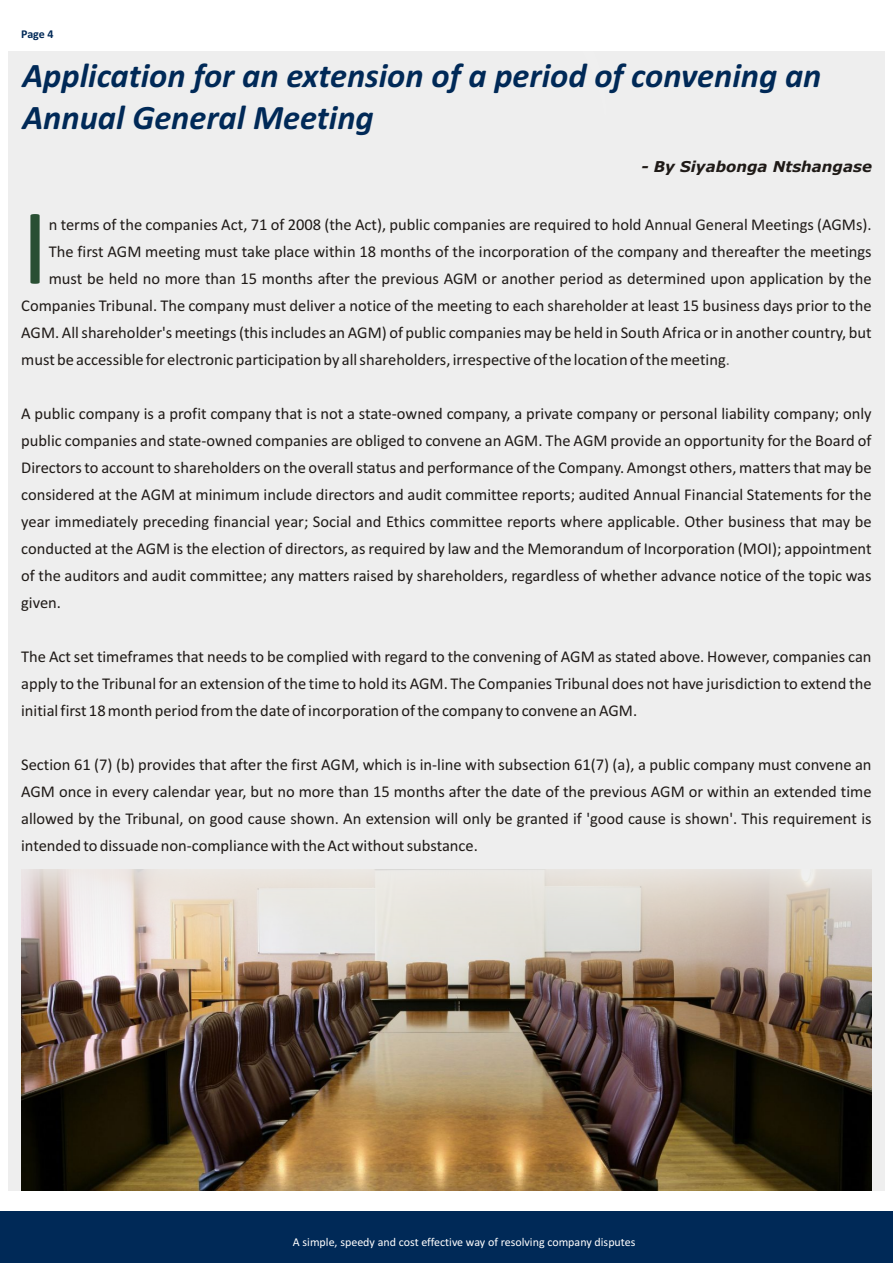
<style>
.page{position:relative;width:893px;height:1263px;background:#fff}
.page>*{position:absolute;margin:0;border:0;box-sizing:border-box;transform-origin:0 0}
.t1{font:109.35px "Calibri";color:#294f33}
.t2{font:italic 700 34.5px/42.2px "Calibri";color:#002957}
.t3{font:16.5px/27px "Calibri";color:#1f1a17;text-align:justify}
.t4{font:italic 700 15px "Verdana";color:#1f1a17}
.t5{font:12px "Calibri";color:#fff}
.t6{font:700 12px "Calibri";color:#002957}
.s1{color:#545452}
</style>
<div class="page">
<div style="left:9px;top:51px;width:875px;height:1140px;background:#eee"></div>
<div style="left:0;top:1212px;width:893px;height:51px;background:#002957"></div>
<img style="left:22px;top:869px;width:850px;height:322px">
<p class="t6" style="left:21px;top:29px;width:34px">Page 4</p>
<h2 class="t2" style="left:22px;top:57px;width:801px">Application for an extension of a period of convening an<br>Annual General Meeting</h2>
<p class="t4" style="left:641px;top:160px;width:232px">- By Siyabonga Ntshangase</p>
<h1 class="t1" style="left:21px;top:201px;width:29px">I</h1>
<p class="t3" style="left:49px;top:212px;width:824px">n terms of the companies Act, 71 of 2008 (the Act), public companies are required to hold Annual General Meetings (AGMs).</p>
<p class="t3" style="left:49px;top:239px;width:824px">The first AGM meeting must take place within 18 months of the incorporation of the company and thereafter the meetings</p>
<p class="t3" style="left:49px;top:266px;width:824px">must be held no more than 15 months after the previous AGM or another period as determined upon application by the</p>
<p class="t3" style="left:21px;top:293px;width:852px">Companies Tribunal. The company must deliver a notice of the meeting to each shareholder at least 15 business days prior to the</p>
<p class="t3" style="left:21px;top:320px;width:852px">AGM. All shareholder's meetings (this includes an AGM) of public companies may be held in South Africa or in another country, but</p>
<p class="t3" style="left:21px;top:347px;width:710px">must be accessible for electronic participation by all shareholders, irrespective of the location of the meeting<span class="s1">.</span></p>
<p class="t3" style="left:21px;top:401px;width:852px">A public company is a profit company that is not a state-owned company, a private company or personal liability company; only public companies and state-owned companies are obliged to convene an AGM. The AGM provide an opportunity for the Board of Directors to account to shareholders on the overall status and performance of the Company. Amongst others, matters that may be considered at the AGM at minimum include directors and audit committee reports; audited Annual Financial Statements for the year immediately preceding financial year; Social and Ethics committee reports where applicable. Other business that may be conducted at the AGM is the election of directors, as required by law and the Memorandum of Incorporation (MOI); appointment of the auditors and audit committee; any matters raised by shareholders, regardless of whether advance notice of the topic was given.</p>
<p class="t3" style="left:21px;top:644px;width:852px">The Act set timeframes that needs to be complied with regard to the convening of AGM as stated above. However, companies can apply to the Tribunal for an extension of the time to hold its AGM. The Companies Tribunal does not have jurisdiction to extend the initial first 18 month period from the date of incorporation of the company to convene an AGM.</p>
<p class="t3" style="left:21px;top:752px;width:852px">Section 61 (7) (b) provides that after the first AGM, which is in-line with subsection 61(7) (a), a public company must convene an AGM once in every calendar year, but no more than 15 months after the date of the previous AGM or within an extended time allowed by the Tribunal, on good cause shown. An extension will only be granted if 'good cause is shown'. This requirement is intended to dissuade non-compliance with the Act without substance.</p>
<p class="t5" style="left:293px;top:1237px;width:344px">A simple, speedy and cost effective way of resolving company disputes</p>
</div>
